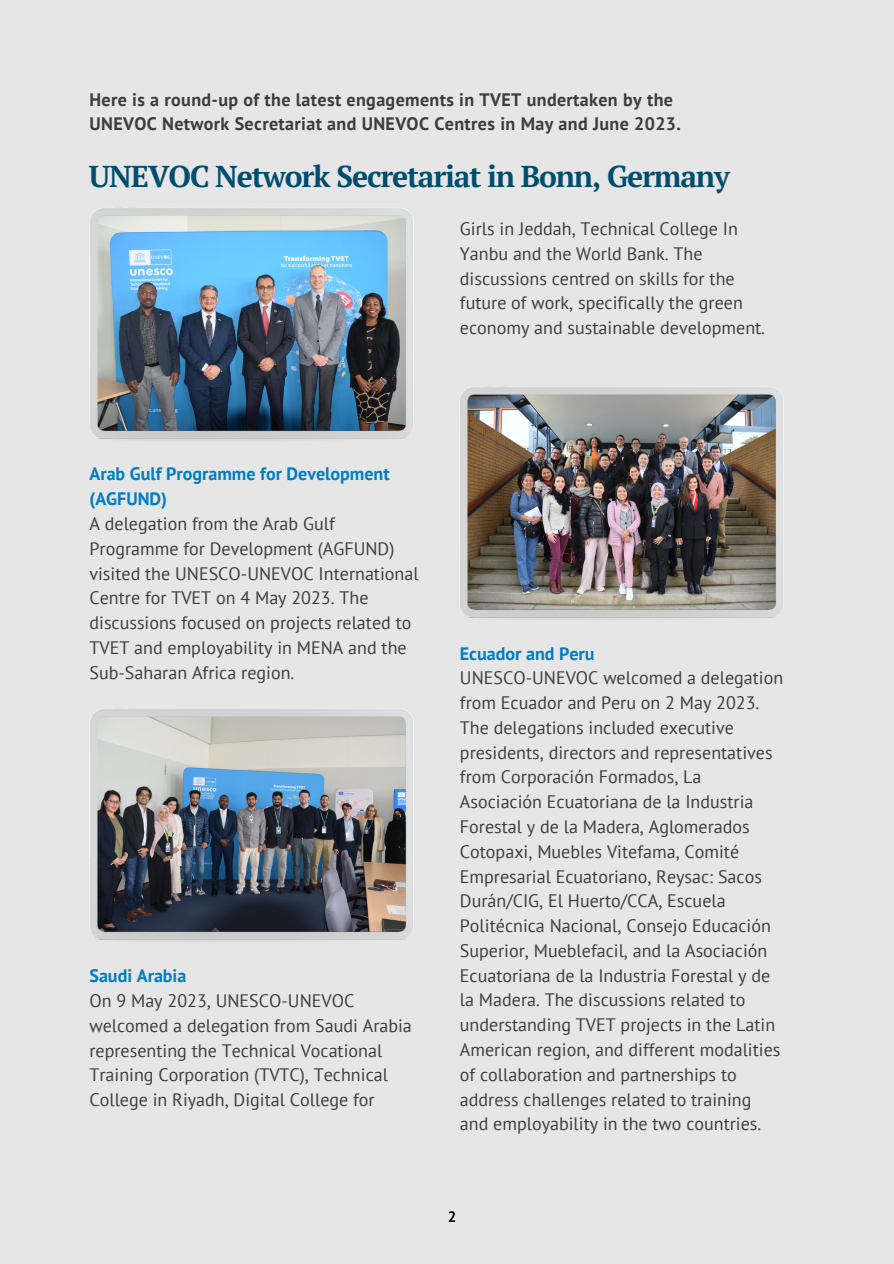
<style>
.page{position:relative;width:894px;height:1264px;background:#fff}
.page>*{position:absolute;margin:0;border:0;box-sizing:border-box;transform-origin:0 0}
.t1{font:700 30px "PT Serif";letter-spacing:-.04em;color:#004d6d}
.t2{font:18px/24.8px "PT Sans";color:#3d3d3d}
.t3{font:700 18px/24.8px "PT Sans";letter-spacing:.02em;color:#3d3d3d}
.t4{font:700 18px/24.8px "PT Sans";color:#007dc3}
.t5{font:700 15px "PT Sans";color:#000}
</style>
<div class="page">
<div style="left:0;top:0;width:893px;height:1263px;background:#e6e6e7"></div>
<img style="left:90px;top:208px;width:323px;height:233px">
<img style="left:460px;top:387px;width:323px;height:233px">
<img style="left:90px;top:709px;width:323px;height:233px">
<p class="t3" style="left:89px;top:87px;width:593px">Here is a round-up of the latest engagements in TVET undertaken by the<br>UNEVOC Network Secretariat and UNEVOC Centres in May and June 2023.</p>
<p class="t1" style="left:89px;top:156px;width:642px">UNEVOC Network Secretariat in Bonn, Germany</p>
<p class="t2" style="left:460px;top:216px;width:306px">Girls in Jeddah, Technical College In Yanbu and the World Bank. The discussions centred on skills for the future of work, specifically the green economy and sustainable development.</p>
<p class="t4" style="left:89px;top:461px;width:301px">Arab Gulf Programme for Development (AGFUND)</p>
<p class="t2" style="left:89px;top:511px;width:330px">A delegation from the Arab Gulf Programme for Development (AGFUND) visited the UNESCO-UNEVOC International Centre for TVET on 4 May 2023. The discussions focused on projects related to TVET and employability in MENA and the Sub-Saharan Africa region.</p>
<p class="t4" style="left:89px;top:963px;width:98px">Saudi Arabia</p>
<p class="t2" style="left:89px;top:987px;width:324px">On 9 May 2023, UNESCO-UNEVOC welcomed a delegation from Saudi Arabia representing the Technical Vocational Training Corporation (TVTC), Technical College in Riyadh, Digital College for</p>
<p class="t4" style="left:460px;top:640px;width:136px">Ecuador and Peru</p>
<p class="t2" style="left:460px;top:665px;width:325px">UNESCO-UNEVOC welcomed a delegation from Ecuador and Peru on 2 May 2023.</p>
<p class="t2" style="left:460px;top:714px;width:322px">The delegations included executive presidents, directors and representatives from Corporación Formados, La Asociación Ecuatoriana de la Industria Forestal y de la Madera, Aglomerados Cotopaxi, Muebles Vitefama, Comité Empresarial Ecuatoriano, Reysac: Sacos Durán/CIG, El Huerto/CCA, Escuela Politécnica Nacional, Consejo Educación Superior, Mueblefacil, and la Asociación Ecuatoriana de la Industria Forestal y de la Madera. The discussions related to understanding TVET projects in the Latin American region, and different modalities of collaboration and partnerships to address challenges related to training and employability in the two countries.</p>
<p class="t5" style="left:448px;top:1206px;width:10px">2</p>
</div>
